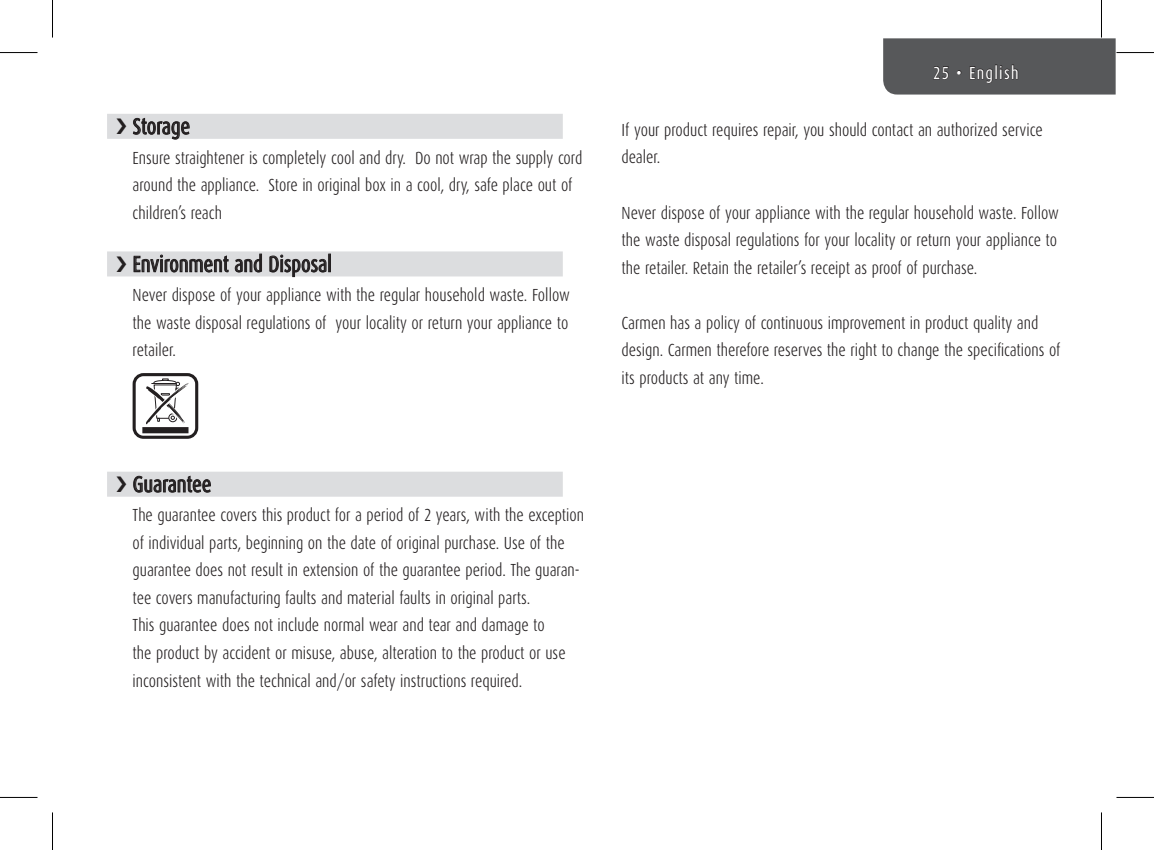
<style>
.page{position:relative;width:1154px;height:850px;background:#fff}
.page>*{position:absolute;margin:0;border:0;box-sizing:border-box;transform-origin:0 0}
.t1{font:22.5px "Dax Condensed";color:#231f20;scale:.94 1}
.t2{font:300 17.5px/27.5px "Dax Condensed";color:#231f20;scale:.94 1}
.t3{font:17.5px "Dax Condensed";letter-spacing:.08em;color:#fff;scale:.94 1}
</style>
<div class="page">
<svg style="left:883px;top:38px;width:232px;height:56px"></svg>
<div style="left:107px;top:114px;width:456px;height:25px;background:#dcdddf"></div>
<div style="left:107px;top:251px;width:456px;height:25px;background:#dcdddf"></div>
<div style="left:107px;top:471px;width:456px;height:25px;background:#dcdddf"></div>
<svg style="left:133px;top:118px;width:57px;height:22px"></svg>
<svg style="left:134px;top:255px;width:95px;height:18px"></svg>
<svg style="left:235px;top:253px;width:27px;height:19px"></svg>
<svg style="left:269px;top:255px;width:58px;height:22px"></svg>
<div style="left:328px;top:254px;width:3px;height:18px;border:1px solid #231f20"></div>
<svg style="left:146px;top:378px;width:43px;height:47px"></svg>
<div style="left:133px;top:373px;width:65px;height:65px;border:3px solid #231f20;border-radius:9px"></div>
<div style="left:142px;top:427px;width:46px;height:6px;background:#231f20"></div>
<svg style="left:133px;top:475px;width:78px;height:17px"></svg>
<hr style="left:0;top:52px;width:38px;height:1px;background:#000">
<hr style="left:1116px;top:52px;width:38px;height:1px;background:#000">
<hr style="left:0;top:796px;width:38px;height:1px;background:#000">
<hr style="left:1116px;top:796px;width:38px;height:1px;background:#000">
<hr style="left:52px;top:0;width:1px;height:38px;background:#000">
<hr style="left:52px;top:812px;width:1px;height:37px;background:#000">
<hr style="left:1101px;top:0;width:1px;height:38px;background:#000">
<hr style="left:1101px;top:812px;width:1px;height:37px;background:#000">
<p class="t1" style="left:133px;top:116px;width:63px">Storage</p>
<p class="t2" style="left:133px;top:144px;width:480px">Ensure straightener is completely cool and dry. Do not wrap the supply cord around the appliance. Store in original box in a cool, dry, safe place out of children’s reach</p>
<p class="t1" style="left:133px;top:254px;width:213px">Environment and Disposal</p>
<p class="t2" style="left:133px;top:281px;width:467px;text-align:justify">Never dispose of your appliance with the regular household waste. Follow the waste disposal regulations of your locality or return your appliance to retailer.</p>
<p class="t1" style="left:133px;top:474px;width:85px">Guarantee</p>
<p class="t2" style="left:133px;top:501px;width:482px">The guarantee covers this product for a period of 2 years, with the exception of individual parts, beginning on the date of original purchase. Use of the guarantee does not result in extension of the guarantee period. The guaran&shy;tee covers manufacturing faults and material faults in original parts.<br>This guarantee does not include normal wear and tear and damage to<br>the product by accident or misuse, abuse, alteration to the product or use inconsistent with the technical and/or safety instructions required.</p>
<p class="t3" style="left:933px;top:65px;width:93px">25 • English</p>
<p class="t2" style="left:622px;top:116px;width:449px">If your product requires repair, you should contact an authorized service dealer.</p>
<p class="t2" style="left:622px;top:199px;width:467px;text-align:justify">Never dispose of your appliance with the regular household waste. Follow the waste disposal regulations for your locality or return your appliance to the retailer. Retain the retailer’s receipt as proof of purchase.</p>
<p class="t2" style="left:622px;top:309px;width:468px">Carmen has a policy of continuous improvement in product quality and design. Carmen therefore reserves the right to change the specifications of its products at any time.</p>
</div>
